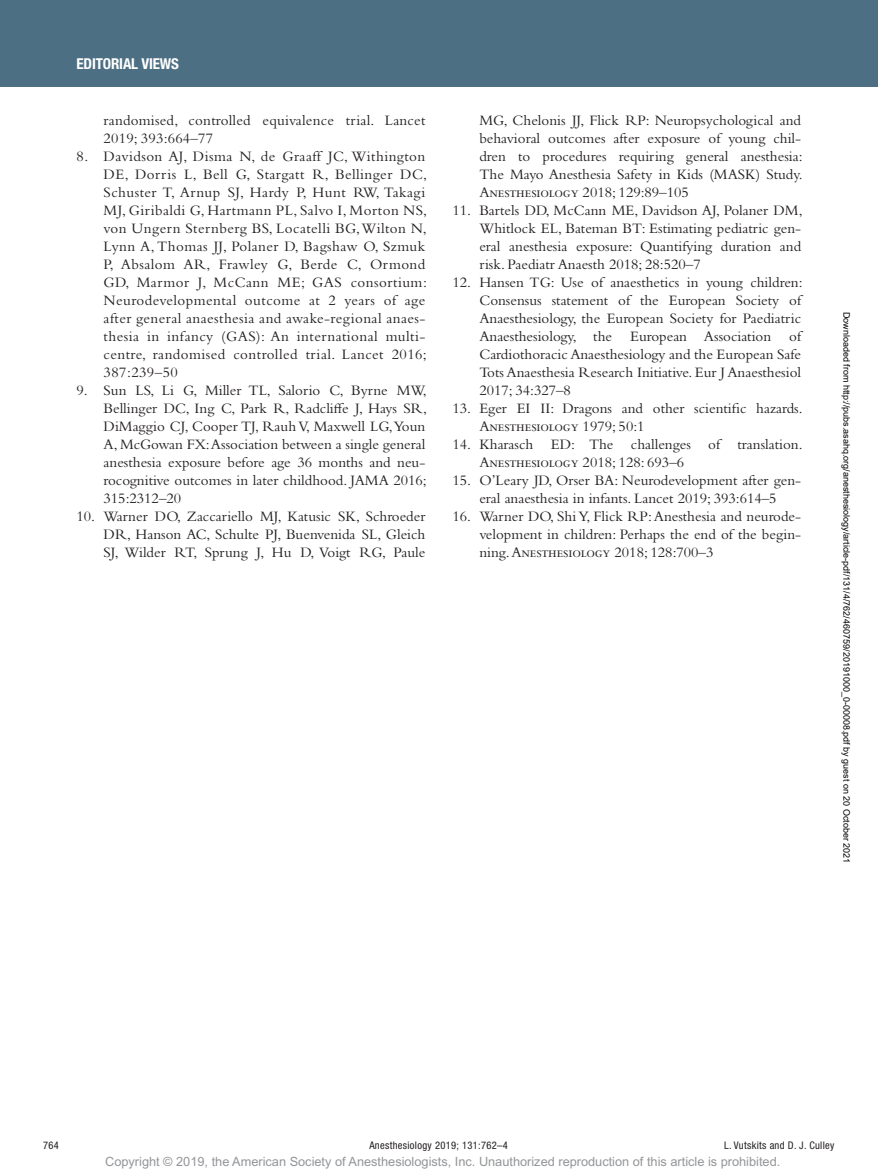
<style>
.page{position:relative;width:878px;height:1175px;background:#fff}
.page>*{position:absolute;margin:0;border:0;box-sizing:border-box;transform-origin:0 0}
.t1{font:15px/18px "Bembo Std";color:#231f20;text-align:justify}
.t2{font:700 condensed 15px "Helvetica Neue LT Std";letter-spacing:-.01em;color:#fff}
.t3{font:12.75px "Arial MT Std";color:#939598}
.t4{font:condensed 10.5px "Helvetica Neue LT Std";letter-spacing:.03em;color:#231f20}
.t5{font:9px "Arial";color:#000}
</style>
<div class="page">
<div style="left:0;top:0;width:878px;height:86px;background:#4d6f84"></div>
<p class="t2" style="left:77px;top:54px;width:104px">EDITORIAL VIEWS</p>
<p class="t1" style="left:104px;top:111px;width:323px">randomised, controlled equivalence trial. Lancet<br>2019; 393:664–77</p>
<p class="t1" style="left:104px;top:147px;width:325px;text-indent:-27px">8. Davidson AJ, Disma N, de Graaff JC, Withington DE, Dorris L, Bell G, Stargatt R, Bellinger DC, Schuster T, Arnup SJ, Hardy P, Hunt RW, Takagi MJ, Giribaldi G, Hartmann PL, Salvo I, Morton NS, von Ungern Sternberg BS, Locatelli BG, Wilton N, Lynn A, Thomas JJ, Polaner D, Bagshaw O, Szmuk P, Absalom AR, Frawley G, Berde C, Ormond GD, Marmor J, McCann ME; GAS consortium:<br>Neurodevelopmental outcome at 2 years of age after general anaesthesia and awake-regional anaes&shy;thesia in infancy (GAS): An international multi&shy;centre, randomised controlled trial. Lancet 2016; 387:239–50</p>
<p class="t1" style="left:104px;top:381px;width:325px;text-indent:-27px">9. Sun LS, Li G, Miller TL, Salorio C, Byrne MW, Bellinger DC, Ing C, Park R, Radcliffe J, Hays SR, DiMaggio CJ, Cooper TJ, Rauh V, Maxwell LG, Youn A, McGowan FX: Association between a single general anesthesia exposure before age 36 months and neu&shy;rocognitive outcomes in later childhood. JAMA 2016; 315:2312–20</p>
<p class="t1" style="left:104px;top:507px;width:323px;text-indent:-27px">10. Warner DO, Zaccariello MJ, Katusic SK, Schroeder DR, Hanson AC, Schulte PJ, Buenvenida SL, Gleich SJ, Wilder RT, Sprung J, Hu D, Voigt RG, Paule</p>
<p class="t1" style="left:479px;top:111px;width:325px">MG, Chelonis JJ, Flick RP: Neuropsychological and behavioral outcomes after exposure of young chil&shy;dren to procedures requiring general anesthesia:<br>The Mayo Anesthesia Safety in Kids (MASK) Study.<br>Anesthesiology 2018; 129:89–105</p>
<p class="t1" style="left:479px;top:201px;width:325px;text-indent:-27px">11. Bartels DD, McCann ME, Davidson AJ, Polaner DM, Whitlock EL, Bateman BT: Estimating pediatric gen&shy;eral anesthesia exposure: Quantifying duration and risk. Paediatr Anaesth 2018; 28:520–7</p>
<p class="t1" style="left:479px;top:273px;width:325px;text-indent:-27px">12. Hansen TG: Use of anaesthetics in young children:<br>Consensus statement of the European Society of Anaesthesiology, the European Society for Paediatric Anaesthesiology, the European Association of Cardiothoracic Anaesthesiology and the European Safe Tots Anaesthesia Research Initiative. Eur J Anaesthesiol 2017; 34:327–8</p>
<p class="t1" style="left:479px;top:399px;width:325px;text-indent:-27px">13. Eger EI II: Dragons and other scientific hazards.<br>Anesthesiology 1979; 50:1</p>
<p class="t1" style="left:479px;top:435px;width:325px;text-indent:-27px">14. Kharasch ED: The challenges of translation.<br>Anesthesiology 2018; 128: 693–6</p>
<p class="t1" style="left:452px;top:471px;width:350px;text-align:center">15. O’Leary JD, Orser BA: Neurodevelopment after gen&shy;eral anaesthesia in infants. Lancet 2019; 393:614–5</p>
<p class="t1" style="left:479px;top:507px;width:323px;text-indent:-27px">16. Warner DO, Shi Y, Flick RP: Anesthesia and neurode&shy;velopment in children: Perhaps the end of the begin&shy;ning. Anesthesiology 2018; 128:700–3</p>
<p class="t5" style="left:850px;top:312px;width:553px;rotate:90deg">Downloaded from http://pubs.asahq.org/anesthesiology/article-pdf/131/4/762/460759/20191000_0-00008.pdf by guest on 20 October 2021</p>
<p class="t4" style="left:43px;top:1139px;width:17px">764</p>
<p class="t4" style="left:369px;top:1139px;width:140px">Anesthesiology 2019; 131:762–4</p>
<p class="t4" style="left:724px;top:1139px;width:112px">L. Vutskits and D. J. Culley</p>
<p class="t3" style="left:105px;top:1154px;width:676px">Copyright © 2019, the American Society of Anesthesiologists, Inc. Unauthorized reproduction of this article is prohibited.</p>
</div>
